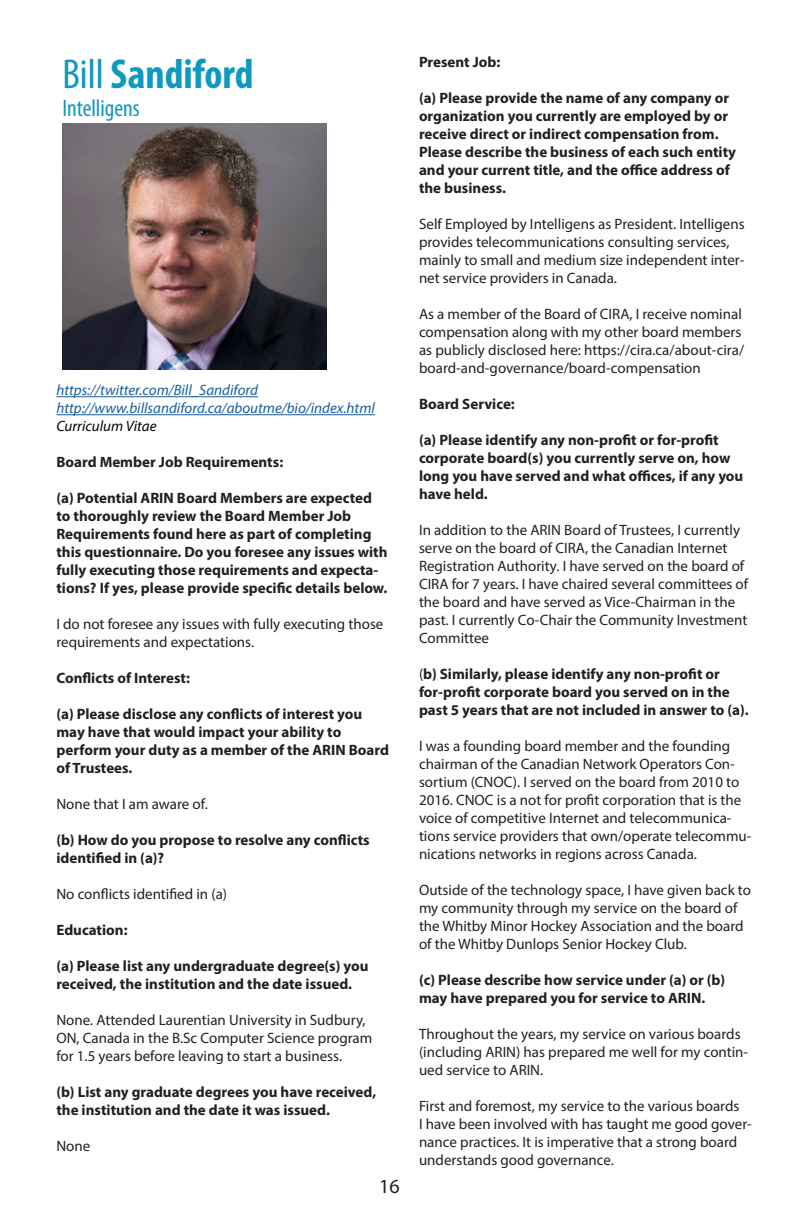
<style>
.page{position:relative;width:792px;height:1224px;background:#fff}
.page>*{position:absolute;margin:0;border:0;box-sizing:border-box;transform-origin:0 0}
.t1{font:700 condensed 42px "Myriad Pro";color:#0f99bf}
.t2{font:condensed 24px "Myriad Pro";color:#0f99bf}
.t3{font:20px "Myriad Pro";color:#231f20}
.t4{font:15px/18px "Myriad Pro";color:#231f20}
.t5{font:700 15px/18px "Myriad Pro";color:#231f20}
.t6{font:italic 15px "Myriad Pro";color:#175d9e}
.t7{font:italic 15px "Myriad Pro";color:#040503}
.s1{font-weight:400}
</style>
<div class="page">
<img style="left:62px;top:124px;width:265px;height:245px">
<hr style="left:56px;top:396px;width:202px;height:1px;background:#175d9e">
<hr style="left:56px;top:414px;width:319px;height:1px;background:#175d9e">
<p class="t1" style="left:62px;top:47px;width:193px"><span class="s1">Bill</span> Sandiford</p>
<p class="t2" style="left:62px;top:94px;width:79px">Intelligens</p>
<p class="t6" style="left:56px;top:381px;width:203px">https://twitter.com/Bill_Sandiford</p>
<p class="t6" style="left:56px;top:399px;width:320px">http://www.billsandiford.ca/aboutme/bio/index.html</p>
<p class="t7" style="left:56px;top:417px;width:102px">Curriculum Vitae</p>
<p class="t5" style="left:56px;top:453px;width:228px">Board Member Job Requirements:</p>
<p class="t5" style="left:56px;top:489px;width:333px">(a) Potential ARIN Board Members are expected to thoroughly review the Board Member Job Requirements found here as part of completing this questionnaire. Do you foresee any issues with fully executing those requirements and expecta&shy;tions? If yes, please provide specific details below.</p>
<p class="t4" style="left:56px;top:615px;width:329px">I do not foresee any issues with fully executing those requirements and expectations.</p>
<p class="t5" style="left:56px;top:669px;width:135px">Conflicts of Interest:</p>
<p class="t5" style="left:56px;top:705px;width:334px">(a) Please disclose any conflicts of interest you may have that would impact your ability to perform your duty as a member of the ARIN Board of Trustees.</p>
<p class="t4" style="left:56px;top:795px;width:153px">None that I am aware of.</p>
<p class="t5" style="left:56px;top:831px;width:315px">(b) How do you propose to resolve any conflicts identified in (a)?</p>
<p class="t4" style="left:56px;top:885px;width:172px">No conflicts identified in (a)</p>
<p class="t5" style="left:56px;top:921px;width:73px">Education:</p>
<p class="t5" style="left:56px;top:957px;width:314px">(a) Please list any undergraduate degree(s) you received, the institution and the date issued.</p>
<p class="t4" style="left:56px;top:1011px;width:317px">None. Attended Laurentian University in Sudbury,<br>ON, Canada in the B.Sc Computer Science program for 1.5 years before leaving to start a business.</p>
<p class="t5" style="left:56px;top:1083px;width:321px">(b) List any graduate degrees you have received, the institution and the date it was issued.</p>
<p class="t4" style="left:56px;top:1137px;width:35px">None</p>
<h3 class="t3" style="left:379px;top:1174px;width:22px">16</h3>
<p class="t5" style="left:419px;top:53px;width:83px">Present Job:</p>
<p class="t5" style="left:419px;top:89px;width:319px">(a) Please provide the name of any company or organization you currently are employed by or receive direct or indirect compensation from.<br>Please describe the business of each such entity and your current title, and the office address of the business.</p>
<p class="t4" style="left:419px;top:215px;width:327px">Self Employed by Intelligens as President. Intelligens provides telecommunications consulting services, mainly to small and medium size independent inter&shy;net service providers in Canada.</p>
<p class="t4" style="left:419px;top:305px;width:327px">As a member of the Board of CIRA, I receive nominal compensation along with my other board members as publicly disclosed here: https://cira.ca/about-cira/ board-and-governance/board-compensation</p>
<p class="t5" style="left:419px;top:395px;width:97px">Board Service:</p>
<p class="t5" style="left:419px;top:431px;width:326px">(a) Please identify any non-profit or for-profit corporate board(s) you currently serve on, how long you have served and what offices, if any you have held.</p>
<p class="t4" style="left:419px;top:521px;width:331px">In addition to the ARIN Board of Trustees, I currently serve on the board of CIRA, the Canadian Internet Registration Authority. I have served on the board of CIRA for 7 years. I have chaired several committees of the board and have served as Vice-Chairman in the past. I currently Co-Chair the Community Investment Committee</p>
<p class="t5" style="left:419px;top:665px;width:331px"><span class="s1">(</span>b) Similarly, please identify any non-profit or for-profit corporate board you served on in the past 5 years that are not included in answer to (a).</p>
<p class="t4" style="left:419px;top:737px;width:334px">I was a founding board member and the founding chairman of the Canadian Network Operators Con&shy;sortium (CNOC). I served on the board from 2010 to 2016. CNOC is a not for profit corporation that is the voice of competitive Internet and telecommunica&shy;tions service providers that own/operate telecommu&shy;nications networks in regions across Canada.</p>
<p class="t4" style="left:419px;top:881px;width:334px">Outside of the technology space, I have given back to my community through my service on the board of the Whitby Minor Hockey Association and the board of the Whitby Dunlops Senior Hockey Club.</p>
<p class="t5" style="left:419px;top:971px;width:308px">(c) Please describe how service under (a) or (b) may have prepared you for service to ARIN.</p>
<p class="t4" style="left:419px;top:1025px;width:331px">Throughout the years, my service on various boards (including ARIN) has prepared me well for my contin&shy;ued service to ARIN.</p>
<p class="t4" style="left:419px;top:1097px;width:334px">First and foremost, my service to the various boards<br>I have been involved with has taught me good gover&shy;nance practices. It is imperative that a strong board understands good governance.</p>
</div>
